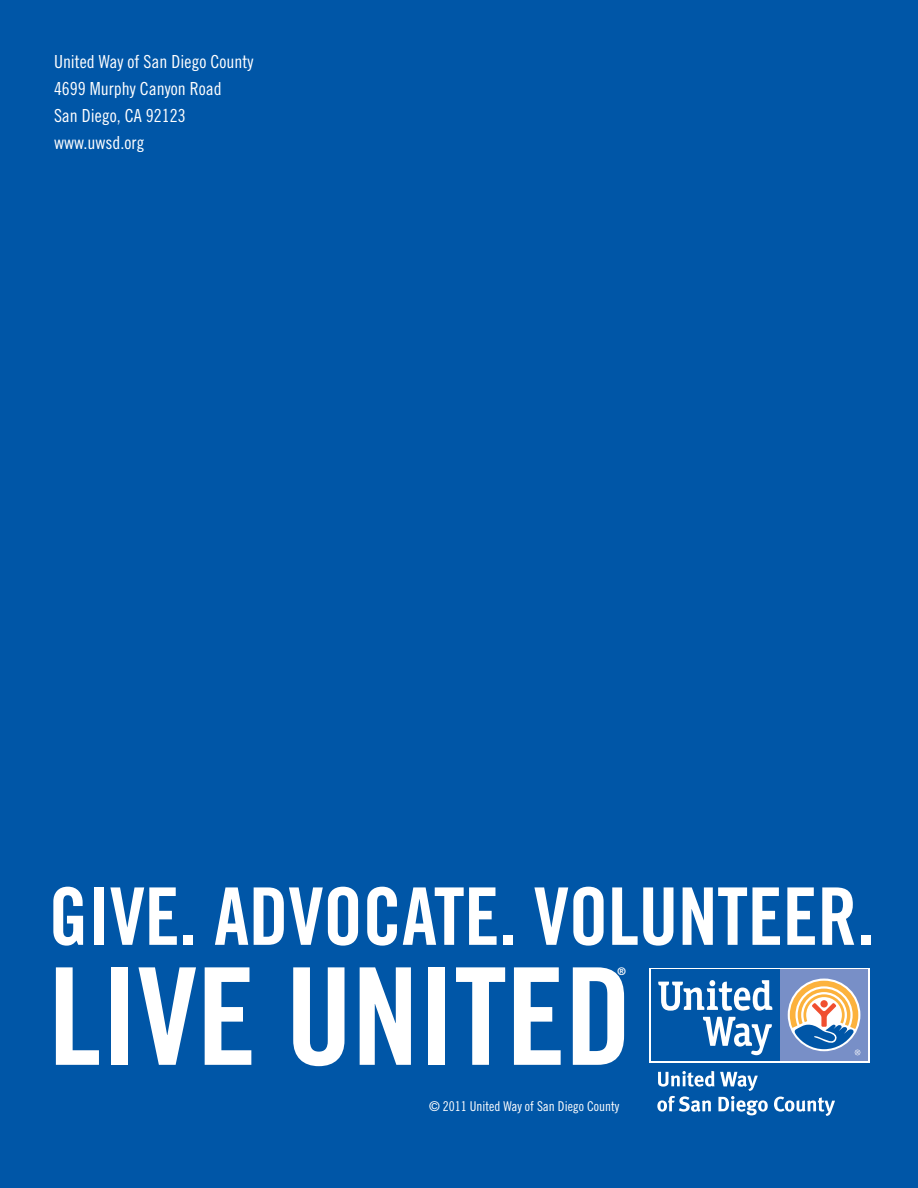
<style>
.page{position:relative;width:918px;height:1188px;background:#0056a7}
.page>*{position:absolute;margin:0;border:0;box-sizing:border-box;transform-origin:0 0}
.t1{font:135px "Trade Gothic Bold Cond Twenty";letter-spacing:-.01em;color:#fff}
.t2{font:79.5px "Trade Gothic Bold Cond Twenty";letter-spacing:-.005em;color:#fff}
.t3{font:18px/27px "Trade Gothic Cond Eighteen";color:#fff}
.t4{font:13.5px "Trade Gothic Cond Eighteen";color:#fff}
.t5{font:10.5px "Trade Gothic Bold Cond Twenty";color:#fff}
</style>
<div class="page">
<div style="left:650px;top:968px;width:220px;height:95px;background:linear-gradient(to bottom,#fff,#fff)"></div>
<div style="left:780px;top:970px;width:88px;height:91px;background:#788fc7"></div>
<div style="left:652px;top:970px;width:128px;height:91px;background:#0056a7"></div>
<svg style="left:703px;top:1017px;width:69px;height:38px"></svg>
<svg style="left:658px;top:980px;width:114px;height:31px"></svg>
<svg style="left:790px;top:981px;width:70px;height:74px"></svg>
<svg style="left:657px;top:1071px;width:111px;height:44px"></svg>
<svg style="left:774px;top:1097px;width:61px;height:19px"></svg>
<p class="t3" style="left:54px;top:48px;width:201px">United Way of San Diego County<br>4699 Murphy Canyon Road<br>San Diego, CA 92123 www.uwsd.org</p>
<h2 class="t2" style="left:49px;top:868px;width:827px">GIVE. ADVOCATE. VOLUNTEER.</h2>
<h1 class="t1" style="left:49px;top:935px;width:585px">LIVE UNITED</h1>
<p class="t5" style="left:617px;top:965px;width:10px">®</p>
<p class="t4" style="left:429px;top:1098px;width:192px">© 2011 United Way of San Diego County</p>
</div>
